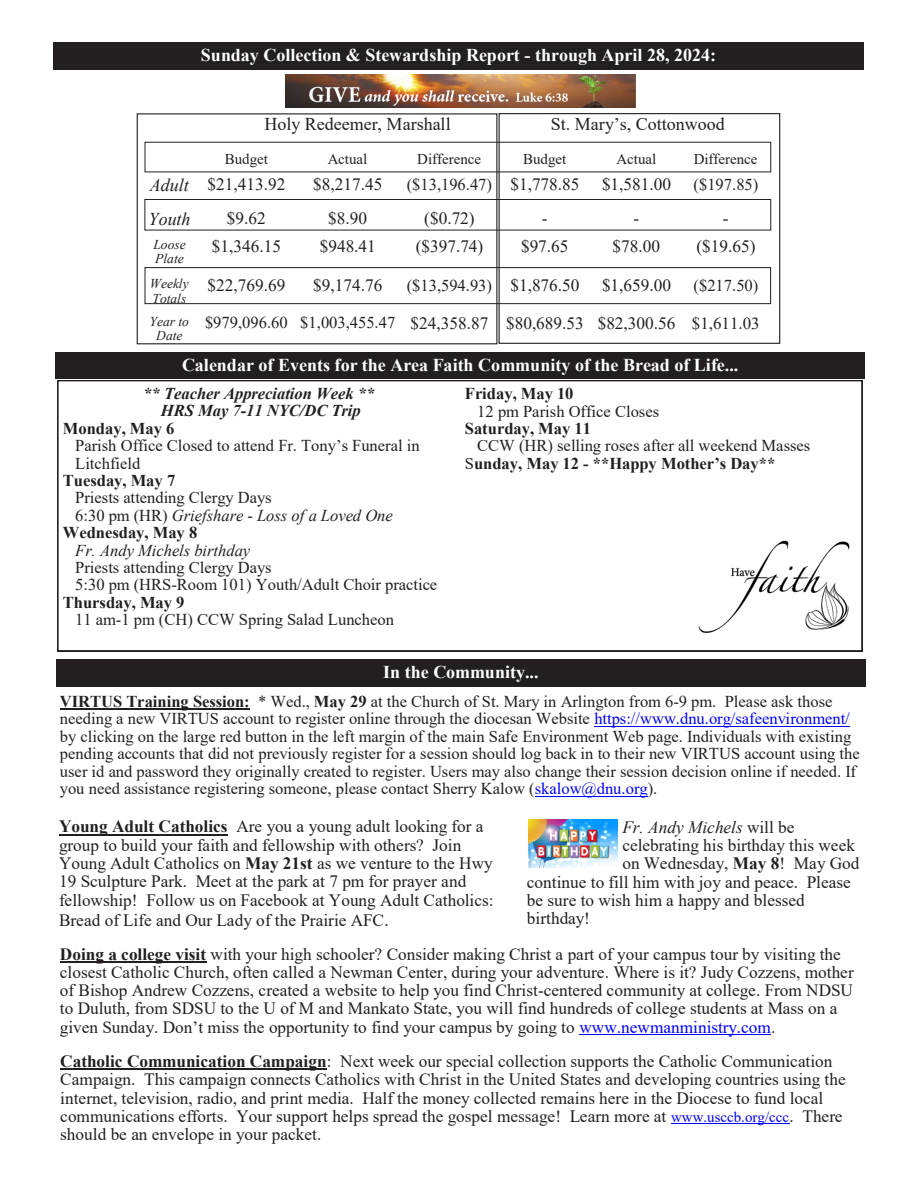
<style>
.page{position:relative;width:918px;height:1188px;background:#fff}
.page>*{position:absolute;margin:0;border:0;box-sizing:border-box;transform-origin:0 0}
.t1{font:700 18px "Times New Roman";color:#fff}
.t2{font:18px "Times New Roman";color:#231f20}
.t3{font:italic 18px "Times New Roman";color:#231f20}
.t4{font:17.25px/18.3px "Times New Roman";color:#231f20}
.t5{font:italic 17.25px "Times New Roman";color:#231f20}
.t6{font:16.65px "Times New Roman";color:#231f20}
.t7{font:16.5px/17.4px "Times New Roman";color:#231f20}
.t8{font:700 16.5px "Times New Roman";color:#231f20}
.t9{font:italic 16.5px "Times New Roman";color:#231f20}
.t10{font:italic 700 16.5px/17.1px "Times New Roman";color:#231f20;text-align:center}
.t11{font:15px "Times New Roman";color:#231f20}
.t12{font:italic 13.5px/14.4px "Times New Roman";color:#231f20}
.s1{font-style:italic;font-size:18px}
.s2{font-size:17.25px}
.s3{font-size:16.5px}
.s4{font-size:16.95px}
.s5{font-style:normal}
.s6{font-weight:700}
.s7{color:#00f}
.s8{font-family:"Calibri"}
.s9{font-size:15px;color:#00f}
</style>
<div class="page">
<div style="left:53px;top:42px;width:811px;height:28px;background:#231f20"></div>
<img style="left:286px;top:74px;width:350px;height:34px">
<div style="left:137px;top:113px;width:360px;height:231px;border:1px solid #231f20"></div>
<div style="left:499px;top:113px;width:281px;height:231px;border:1px solid #231f20"></div>
<div style="left:145px;top:199px;width:626px;height:31px;border:1px solid #231f20"></div>
<div style="left:145px;top:142px;width:626px;height:30px;border:1px solid #231f20"></div>
<div style="left:145px;top:267px;width:626px;height:37px;border:1px solid #231f20"></div>
<div style="left:56px;top:352px;width:809px;height:27px;background:#231f20"></div>
<svg style="left:57px;top:380px;width:805px;height:271px"></svg>
<img style="left:697px;top:538px;width:154px;height:99px">
<hr style="left:59px;top:834px;width:169px;height:2px;background:#231f20">
<div style="left:56px;top:659px;width:810px;height:28px;background:#231f20"></div>
<hr style="left:60px;top:709px;width:190px;height:1px;background:#231f20">
<hr style="left:594px;top:726px;width:256px;height:1px;background:#00f">
<hr style="left:535px;top:796px;width:113px;height:1px;background:#00f">
<hr style="left:60px;top:961px;width:146px;height:2px;background:#231f20">
<hr style="left:579px;top:1034px;width:192px;height:1px;background:#00f">
<img style="left:528px;top:820px;width:90px;height:48px">
<hr style="left:60px;top:1069px;width:267px;height:1px;background:#231f20">
<hr style="left:671px;top:1123px;width:118px;height:1px;background:#00f">
<p class="t1" style="left:201px;top:42px;width:517px">Sunday Collection &amp; Stewardship Report - through April 28, 2024:</p>
<p class="t2" style="left:264px;top:111px;width:188px">Holy Redeemer, Marshall</p>
<p class="t2" style="left:551px;top:111px;width:175px">St. Mary’s, Cottonwood</p>
<p class="t11" style="left:225px;top:148px;width:45px">Budget</p>
<p class="t11" style="left:328px;top:148px;width:41px">Actual</p>
<p class="t11" style="left:417px;top:148px;width:65px">Difference</p>
<p class="t11" style="left:523px;top:148px;width:45px">Budget</p>
<p class="t11" style="left:616px;top:148px;width:41px">Actual</p>
<p class="t11" style="left:694px;top:148px;width:65px">Difference</p>
<p class="t4" style="left:150px;top:175px;width:137px"><span class="s1">Adult</span> $21,413.92</p>
<p class="t4" style="left:313px;top:175px;width:71px">$8,217.45</p>
<p class="t7" style="left:407px;top:175px;width:174px">($13,196.47) <span class="s2">$1,778.85</span></p>
<p class="t4" style="left:602px;top:175px;width:71px">$1,581.00</p>
<p class="t7" style="left:694px;top:175px;width:66px">($197.85)</p>
<p class="t3" style="left:149px;top:206px;width:44px">Youth</p>
<p class="t4" style="left:227px;top:208px;width:40px">$9.62</p>
<p class="t4" style="left:328px;top:208px;width:40px">$8.90</p>
<p class="t4" style="left:424px;top:208px;width:52px">($0.72)</p>
<p class="t4" style="left:542px;top:208px;width:7px">-</p>
<p class="t4" style="left:634px;top:208px;width:7px">-</p>
<p class="t4" style="left:723px;top:208px;width:7px">-</p>
<p class="t12" style="left:153px;top:237px;width:34px">Loose<br>Plate</p>
<p class="t4" style="left:212px;top:236px;width:71px">$1,346.15</p>
<p class="t4" style="left:320px;top:236px;width:58px">$948.41</p>
<p class="t4" style="left:416px;top:236px;width:69px">($397.74)</p>
<p class="t4" style="left:521px;top:236px;width:49px">$97.65</p>
<p class="t4" style="left:613px;top:236px;width:49px">$78.00</p>
<p class="t4" style="left:696px;top:236px;width:61px">($19.65)</p>
<p class="t12" style="left:150px;top:276px;width:40px">Weekly<br>Totals</p>
<p class="t4" style="left:208px;top:276px;width:79px">$22,769.69</p>
<p class="t4" style="left:313px;top:276px;width:71px">$9,174.76</p>
<p class="t7" style="left:407px;top:276px;width:174px">($13,594.93) <span class="s2">$1,876.50</span></p>
<p class="t4" style="left:602px;top:276px;width:71px">$1,659.00</p>
<p class="t7" style="left:694px;top:276px;width:66px">($217.50)</p>
<p class="t12" style="left:150px;top:314px;width:41px;text-align:center">Year to<br>Date</p>
<p class="t4" style="left:205px;top:313px;width:556px"><span class="s3">$979,096.60 $1,003,455.47</span> $24,358.87 $80,689.53 $82,300.56 <span class="s4">$1,611.03</span></p>
<p class="t1" style="left:182px;top:352px;width:558px">Calendar of Events for the Area Faith Community of the Bread of Life...</p>
<p class="t10" style="left:143px;top:385px;width:233px">** Teacher Appreciation Week **<br>HRS May 7-11 NYC/DC Trip</p>
<p class="t8" style="left:63px;top:416px;width:113px">Monday, May 6</p>
<p class="t7" style="left:75px;top:436px;width:346px">Parish Office Closed to attend Fr. Tony’s Funeral in<br>Litchfield</p>
<p class="t8" style="left:63px;top:468px;width:114px">Tuesday, May 7</p>
<p class="t7" style="left:75px;top:489px;width:198px">Priests attending Clergy Days</p>
<p class="t9" style="left:75px;top:504px;width:319px"><span class="s5">6:30 pm (HR)</span> Griefshare - Loss of a Loved One</p>
<p class="t8" style="left:63px;top:520px;width:136px">Wednesday, May 8</p>
<p class="t9" style="left:75px;top:539px;width:177px">Fr. Andy Michels birthday</p>
<p class="t7" style="left:75px;top:558px;width:364px">Priests attending Clergy Days<br>5:30 pm (HRS-Room 101) Youth/Adult Choir practice</p>
<p class="t8" style="left:63px;top:590px;width:123px">Thursday, May 9</p>
<p class="t6" style="left:75px;top:608px;width:320px">11 am-1 pm (CH) CCW Spring Salad Luncheon</p>
<p class="t8" style="left:465px;top:382px;width:110px">Friday, May 10</p>
<p class="t7" style="left:477px;top:402px;width:183px">12 pm Parish Office Closes</p>
<p class="t8" style="left:465px;top:416px;width:128px">Saturday, May 11</p>
<p class="t7" style="left:465px;top:437px;width:347px;text-indent:12px">CCW (HR) selling roses after all weekend Masses<br>S<span class="s6">unday, May 12 - **Happy Mother’s Day**</span></p>
<p class="t1" style="left:383px;top:659px;width:157px">In the Community...</p>
<p class="t7" style="left:60px;top:692px;width:801px"><span class="s6">VIRTUS Training Session:</span> * Wed., <span class="s6">May 29</span> at the Church of St. Mary in Arlington from 6-9 pm. Please ask those needing a new VIRTUS account to register online through the diocesan Website <span class="s7">https://www.dnu.org/safeenvironment/ </span>by clicking on the large red button in the left margin of the main Safe Environment Web page. Individuals with existing pending accounts that did not previously register for a session should log back in to their new VIRTUS account using the user id and password they originally created to register. Users may also change their session decision online if needed. If you need assistance registering someone, please contact Sherry Kalow (<span class="s7">skalow@dnu.org</span>).</p>
<p class="t4" style="left:59px;top:817px;width:436px"><span class="s6">Young Adult Catholics</span> Are you a young adult looking for a group to build your faith and fellowship with others? Join Young Adult Catholics on <span class="s6">May 21st</span> as we venture to the Hwy 19 Sculpture Park. Meet at the park at 7 pm for prayer and fellowship! Follow us on Facebook at Young Adult Catholics:</p>
<p class="t4" style="left:59px;top:911px;width:331px">Bread of Life and Our Lady of the Prairie AFC<span class="s8">.</span></p>
<p class="t5" style="left:622px;top:815px;width:174px">Fr. Andy Michels <span class="s5">will be</span></p>
<p class="t4" style="left:622px;top:835px;width:234px">celebrating his birthday this week</p>
<p class="t4" style="left:622px;top:854px;width:239px">on Wednesday, <span class="s6">May 8</span>! May God</p>
<p class="t4" style="left:527px;top:872px;width:325px">continue to fill him with joy and peace. Please</p>
<p class="t4" style="left:527px;top:890px;width:279px">be sure to wish him a happy and blessed</p>
<p class="t4" style="left:527px;top:909px;width:64px">birthday!</p>
<p class="t4" style="left:60px;top:944px;width:795px"><span class="s6">Doing a college visit</span> with your high schooler? Consider making Christ a part of your campus tour by visiting the closest Catholic Church, often called a Newman Center, during your adventure. Where is it? Judy Cozzens, mother of Bishop Andrew Cozzens, created a website to help you find Christ-centered community at college. From NDSU to Duluth, from SDSU to the U of M and Mankato State, you will find hundreds of college students at Mass on a given Sunday. Don’t miss the opportunity to find your campus by going to <span class="s7">www.newmanministry.com</span>.</p>
<p class="t4" style="left:60px;top:1052px;width:787px"><span class="s6">Catholic Communication Campaign</span>: Next week our special collection supports the Catholic Communication Campaign. This campaign connects Catholics with Christ in the United States and developing countries using the internet, television, radio, and print media. Half the money collected remains here in the Diocese to fund local communications efforts. Your support helps spread the gospel message! Learn more at <span class="s9">www.usccb.org/ccc</span>. There should be an envelope in your packet.</p>
</div>
